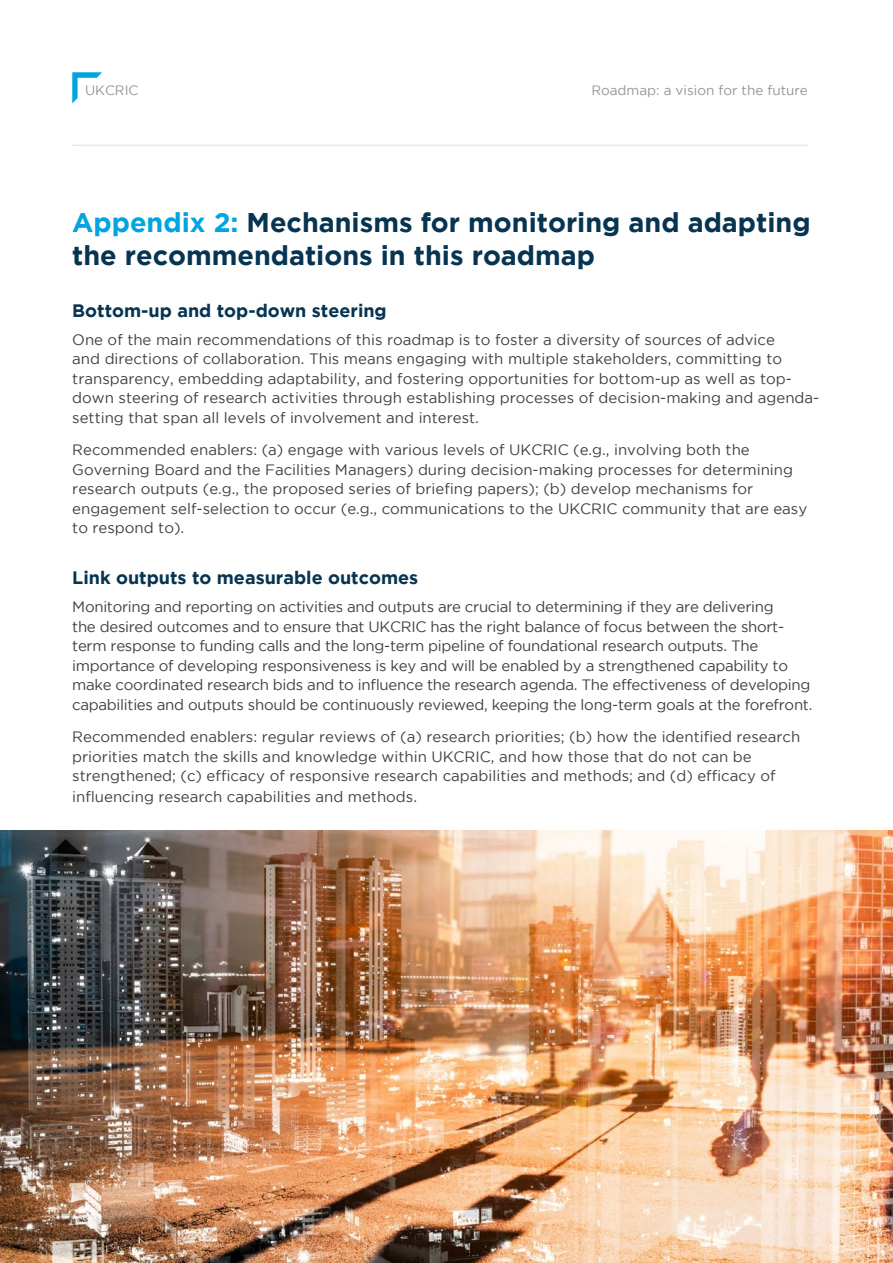
<style>
.page{position:relative;width:893px;height:1263px;background:#fff}
.page>*{position:absolute;margin:0;border:0;box-sizing:border-box;transform-origin:0 0}
.t1{font:700 27px/33px "Gotham";color:#063451}
.t2{font:700 18px "Gotham";color:#063451}
.t3{font:15px/19.5px "Gotham";color:#414042}
.t4{font:15px/19.5px "Gotham";letter-spacing:-.02em;color:#414042}
.t5{font:13.5px "Gotham";color:#939598}
.s1{color:#00a4e0}
</style>
<div class="page">
<img style="left:0;top:831px;width:893px;height:432px">
<svg style="left:72px;top:72px;width:30px;height:31px"></svg>
<hr style="left:72px;top:145px;width:736px;height:1px;background:#eae9e4">
<p class="t5" style="left:85px;top:83px;width:55px">UKCRIC</p>
<p class="t5" style="left:591px;top:83px;width:218px">Roadmap: a vision for the future</p>
<h1 class="t1" style="left:72px;top:206px;width:740px"><span class="s1">Appendix 2:</span> Mechanisms for monitoring and adapting the recommendations in this roadmap</h1>
<p class="t2" style="left:72px;top:300px;width:316px">Bottom-up and top-down steering</p>
<p class="t3" style="left:72px;top:329px;width:749px">One of the main recommendations of this roadmap is to foster a diversity of sources of advice<br>and directions of collaboration. This means engaging with multiple stakeholders, committing to transparency, embedding adaptability, and fostering opportunities for bottom-up as well as top&shy;down steering of research activities through establishing processes of decision-making and agenda&shy;setting that span all levels of involvement and interest.</p>
<p class="t3" style="left:72px;top:440px;width:736px">Recommended enablers: (a) engage with various levels of UKCRIC (e.g., involving both the Governing Board and the Facilities Managers) during decision-making processes for determining research outputs (e.g., the proposed series of briefing papers); (b) develop mechanisms for engagement self-selection to occur (e.g., communications to the UKCRIC community that are easy to respond to).</p>
<p class="t2" style="left:72px;top:568px;width:347px">Link outputs to measurable outcomes</p>
<p class="t4" style="left:72px;top:597px;width:742px">Monitoring and reporting on activities and outputs are crucial to determining if they are delivering<br>the desired outcomes and to ensure that UKCRIC has the right balance of focus between the short&shy;term response to funding calls and the long-term pipeline of foundational research outputs. The importance of developing responsiveness is key and will be enabled by a strengthened capability to make coordinated research bids and to influence the research agenda. The effectiveness of developing capabilities and outputs should be continuously reviewed, keeping the long-term goals at the forefront.</p>
<p class="t3" style="left:72px;top:727px;width:730px">Recommended enablers: regular reviews of (a) research priorities; (b) how the identified research priorities match the skills and knowledge within UKCRIC, and how those that do not can be strengthened; (c) efficacy of responsive research capabilities and methods; and (d) efficacy of</p>
<p class="t3" style="left:72px;top:787px;width:346px">influencing research capabilities and methods.</p>
</div>
